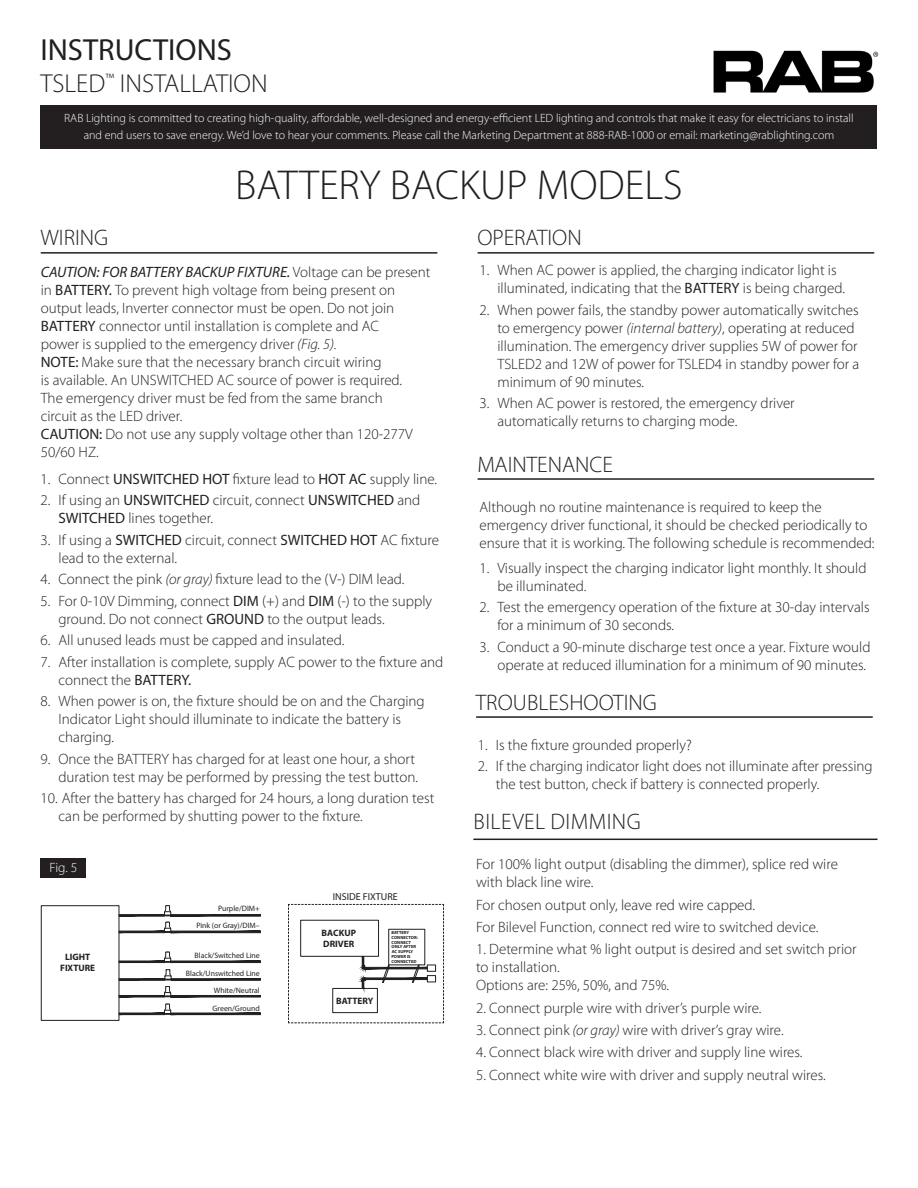
<style>
.page{position:relative;width:918px;height:1188px;background:#fff}
.page>*{position:absolute;margin:0;border:0;box-sizing:border-box;transform-origin:0 0}
.t1{font:300 42px "Myriad Pro";color:#231f20}
.t2{font:30.6px "Myriad Pro";color:#231f20}
.t3{font:300 25.95px "Myriad Pro";color:#231f20}
.Heading{font:300 22.5px "Myriad Pro";color:#231f20}
.Heading-2{font:300 22.5px "Myriad Pro";letter-spacing:.02em;color:#231f20}
.Heading-3{font:300 15px/18px "Myriad Pro";color:#231f20}
.t4{font:300 13.5px "Myriad Pro";color:#fff}
.t5{font:300 12px/16.5px "Myriad Pro";color:#fff;text-align:center}
.t6{font:10.05px "Myriad Pro";color:#231f20}
.t7{font:700 9.3px/11.1px "Myriad Pro";color:#231f20;text-align:center}
.t8{font:7.8px "Myriad Pro";color:#231f20}
.t9{font:700 4.5px/4.8px "Myriad Pro";color:#231f20}
.s1{font-weight:400;font-style:italic}
.s2{font-weight:400}
.s3{font-style:italic}
</style>
<div class="page">
<div style="left:40px;top:105px;width:838px;height:44px;background:#231f20"></div>
<img style="left:713px;top:50px;width:166px;height:43px">
<hr style="left:473px;top:839px;width:405px;height:1px;background:#231f20">
<hr style="left:41px;top:252px;width:396px;height:2px;background:#231f20">
<hr style="left:478px;top:252px;width:396px;height:2px;background:#231f20">
<hr style="left:478px;top:478px;width:396px;height:2px;background:#231f20">
<hr style="left:476px;top:716px;width:397px;height:2px;background:#231f20">
<svg style="left:288px;top:904px;width:156px;height:120px"></svg>
<div style="left:41px;top:906px;width:78px;height:115px;border:1px solid #231f20"></div>
<svg style="left:118px;top:952px;width:143px;height:11px"></svg>
<svg style="left:118px;top:905px;width:143px;height:28px"></svg>
<svg style="left:118px;top:969px;width:143px;height:29px"></svg>
<svg style="left:118px;top:1004px;width:143px;height:11px"></svg>
<div style="left:41px;top:858px;width:45px;height:20px;background:#231f20"></div>
<h2 class="t2" style="left:40px;top:31px;width:193px">INSTRUCTIONS</h2>
<h3 class="t3" style="left:40px;top:67px;width:229px">TSLED<sup>™</sup> INSTALLATION</h3>
<p class="t5" style="left:64px;top:110px;width:791px">RAB Lighting is committed to creating high-quality, affordable, well-designed and energy-efficient LED lighting and controls that make it easy for electricians to install and end users to save energy. We’d love to hear your comments. Please call the Marketing Department at 888-RAB-1000 or email: marketing@rablighting.com</p>
<p class="t1" style="left:235px;top:160px;width:449px">BATTERY BACKUP MODELS</p>
<p class="Heading" style="left:40px;top:224px;width:69px">WIRING</p>
<p class="Heading" style="left:477px;top:224px;width:106px">OPERATION</p>
<p class="Heading-3" style="left:41px;top:262px;width:391px"><span class="s1">CAUTION: FOR BATTERY BACKUP FIXTURE.</span> Voltage can be present in <span class="s2">BATTERY.</span> To prevent high voltage from being present on output leads, Inverter connector must be open. Do not join <span class="s2">BATTERY</span> connector until installation is complete and AC<br>power is supplied to the emergency driver <span class="s3">(Fig. 5).<br></span><span class="s2">NOTE:</span> Make sure that the necessary branch circuit wiring<br>is available. An UNSWITCHED AC source of power is required.<br>The emergency driver must be fed from the same branch<br>circuit as the LED driver.<br><span class="s2">CAUTION:</span> Do not use any supply voltage other than 120-277V 50/60 HZ.</p>
<p class="Heading-3" style="left:497px;top:261px;width:349px;text-indent:-18px">1. When AC power is applied, the charging indicator light is illuminated, indicating that the <span class="s2">BATTERY</span> is being charged.</p>
<p class="Heading-3" style="left:497px;top:301px;width:364px;text-indent:-18px">2. When power fails, the standby power automatically switches to emergency power <span class="s3">(internal battery)</span>, operating at reduced illumination. The emergency driver supplies 5W of power for TSLED2 and 12W of power for TSLED4 in standby power for a minimum of 90 minutes.</p>
<p class="Heading-3" style="left:497px;top:394px;width:299px;text-indent:-18px">3. When AC power is restored, the emergency driver automatically returns to charging mode.</p>
<p class="Heading" style="left:477px;top:451px;width:137px">MAINTENANCE</p>
<p class="Heading-3" style="left:479px;top:498px;width:397px">Although no routine maintenance is required to keep the emergency driver functional, it should be checked periodically to ensure that it is working. The following schedule is recommended:</p>
<p class="Heading-3" style="left:497px;top:558px;width:371px;text-indent:-18px">1. Visually inspect the charging indicator light monthly. It should be illuminated.</p>
<p class="Heading-3" style="left:497px;top:598px;width:374px;text-indent:-18px">2. Test the emergency operation of the fixture at 30-day intervals for a minimum of 30 seconds.</p>
<p class="Heading-3" style="left:479px;top:637px;width:393px;text-align:right">3. Conduct a 90-minute discharge test once a year. Fixture would operate at reduced illumination for a minimum of 90 minutes.</p>
<p class="Heading" style="left:476px;top:689px;width:182px">TROUBLESHOOTING</p>
<p class="Heading-3" style="left:478px;top:736px;width:215px">1. Is the fixture grounded properly?</p>
<p class="Heading-3" style="left:496px;top:757px;width:378px;text-indent:-18px">2. If the charging indicator light does not illuminate after pressing the test button, check if battery is connected properly.</p>
<p class="Heading-3" style="left:40px;top:470px;width:398px">1. Connect <span class="s2">UNSWITCHED HOT</span> fixture lead to <span class="s2">HOT AC</span> supply line.</p>
<p class="Heading-3" style="left:58px;top:491px;width:363px;text-indent:-18px">2. If using an <span class="s2">UNSWITCHED</span> circuit, connect <span class="s2">UNSWITCHED</span> and<br><span class="s2">SWITCHED</span> lines together.</p>
<p class="Heading-3" style="left:58px;top:531px;width:382px;text-indent:-18px">3. If using a <span class="s2">SWITCHED</span> circuit, connect <span class="s2">SWITCHED HOT</span> AC fixture lead to the external.</p>
<p class="Heading-3" style="left:40px;top:570px;width:365px">4. Connect the pink <span class="s3">(or gray)</span> fixture lead to the (V-) DIM lead.</p>
<p class="Heading-3" style="left:58px;top:592px;width:375px;text-indent:-18px">5. For 0-10V Dimming, connect <span class="s2">DIM</span> (+) and <span class="s2">DIM</span> (-) to the supply ground. Do not connect <span class="s2">GROUND</span> to the output leads.</p>
<p class="Heading-3" style="left:40px;top:631px;width:305px">6. All unused leads must be capped and insulated.</p>
<p class="Heading-3" style="left:58px;top:653px;width:386px;text-indent:-18px">7. After installation is complete, supply AC power to the fixture and connect the <span class="s2">BATTERY.</span></p>
<p class="Heading-3" style="left:58px;top:692px;width:368px;text-indent:-18px">8. When power is on, the fixture should be on and the Charging<br>Indicator Light should illuminate to indicate the battery is charging.</p>
<p class="Heading-3" style="left:40px;top:750px;width:379px;text-align:right">9. Once the BATTERY has charged for at least one hour, a short duration test may be performed by pressing the test button.</p>
<p class="Heading-3" style="left:58px;top:789px;width:377px;text-indent:-18px">10. After the battery has charged for 24 hours, a long duration test can be performed by shutting power to the fixture.</p>
<p class="Heading-2" style="left:474px;top:808px;width:169px">BILEVEL DIMMING</p>
<p class="t4" style="left:50px;top:860px;width:29px">Fig. 5</p>
<p class="t7" style="left:60px;top:951px;width:37px">LIGHT<br>FIXTURE</p>
<p class="t8" style="left:218px;top:903px;width:43px">Purple/DIM+</p>
<p class="t8" style="left:196px;top:921px;width:65px">Pink (or Gray)/DIM–</p>
<p class="t8" style="left:195px;top:951px;width:67px">Black/Switched Line</p>
<p class="t8" style="left:186px;top:969px;width:75px">Black/Unswitched Line</p>
<p class="t8" style="left:214px;top:986px;width:47px">White/Neutral</p>
<p class="t8" style="left:213px;top:1004px;width:49px">Green/Ground</p>
<p class="t6" style="left:333px;top:891px;width:67px">INSIDE FIXTURE</p>
<p class="t7" style="left:321px;top:927px;width:36px;text-align:left">BACKUP<br>DRIVER</p>
<p class="t9" style="left:391px;top:930px;width:28px">BATTERY<br>CONNECTOR:<br>CONNECT<br>ONLY AFTER<br>AC SUPPLY<br>POWER IS<br>CONNECTED</p>
<p class="t7" style="left:336px;top:995px;width:39px">BATTERY</p>
<p class="Heading-3" style="left:476px;top:855px;width:363px">For 100% light output (disabling the dimmer), splice red wire with black line wire.</p>
<p class="Heading-3" style="left:476px;top:896px;width:281px">For chosen output only, leave red wire capped.</p>
<p class="Heading-3" style="left:476px;top:918px;width:344px">For Bilevel Function, connect red wire to switched device.</p>
<p class="Heading-3" style="left:476px;top:940px;width:382px">1. Determine what % light output is desired and set switch prior to installation.<br>Options are: 25%, 50%, and 75%.</p>
<p class="Heading-3" style="left:476px;top:999px;width:287px">2. Connect purple wire with driver’s purple wire.</p>
<p class="Heading-3" style="left:476px;top:1021px;width:309px">3. Connect pink <span class="s3">(or gray)</span> wire with driver’s gray wire.</p>
<p class="Heading-3" style="left:476px;top:1043px;width:328px">4. Connect black wire with driver and supply line wires.</p>
<p class="Heading-3" style="left:476px;top:1066px;width:351px">5. Connect white wire with driver and supply neutral wires.</p>
</div>
